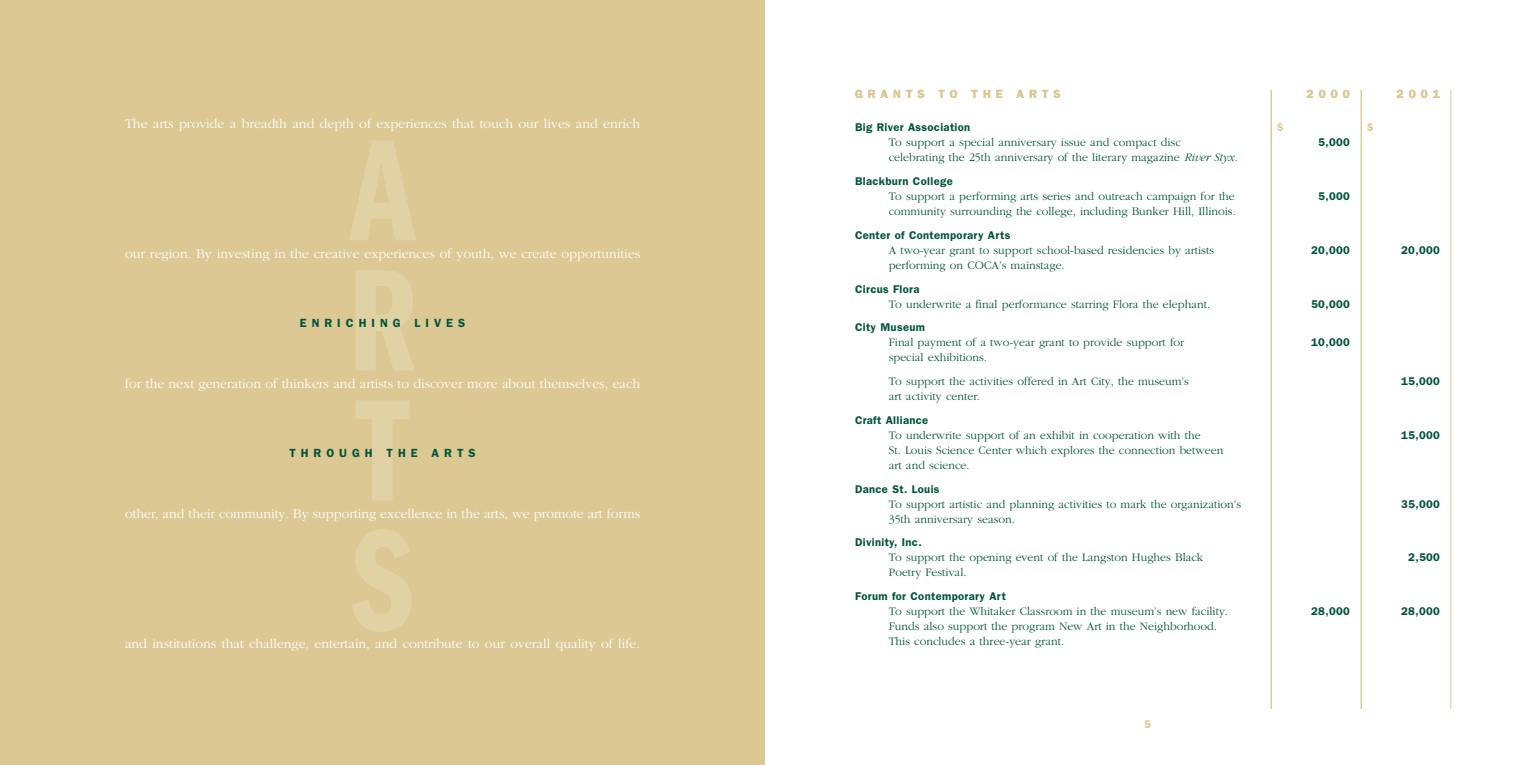
<style>
.page{position:relative;width:1530px;height:765px;background:#fff}
.page>*{position:absolute;margin:0;border:0;box-sizing:border-box;transform-origin:0 0}
.t1{font:300 13.75px "Garamond";color:#fff}
.t2{font:300 11.88px/15px "Garamond";color:#00543c}
.t3{font:600 11.88px "Franklin Gothic";letter-spacing:.42em;color:#00543c}
.t4{font:600 11.88px "Franklin Gothic";letter-spacing:.42em;color:#dbc893}
.t5{font:600 11.25px "Franklin Gothic";letter-spacing:.03em;color:#00543c}
.t6{font:600 11.25px "Franklin Gothic";color:#dbc893}
.s1{font-style:italic}
</style>
<div class="page">
<div style="left:0;top:0;width:765px;height:765px;background:#dbc893"></div>
<hr style="left:1451px;top:90px;width:1px;height:619px;background:#dbc893">
<hr style="left:1361px;top:90px;width:1px;height:619px;background:#dbc893">
<hr style="left:1271px;top:90px;width:1px;height:619px;background:#dbc893">
<p class="t4" style="left:855px;top:87px;width:207px">GRANTS TO THE ARTS</p>
<p class="t4" style="left:1307px;top:87px;width:45px">2000</p>
<p class="t4" style="left:1397px;top:87px;width:45px">2001</p>
<p class="t1" style="left:125px;top:115px;width:517px">The arts provide a breadth and depth of experiences that touch our lives and enrich</p>
<p class="t6" style="left:1277px;top:121px;width:8px">$</p>
<p class="t6" style="left:1367px;top:121px;width:8px">$</p>
<p class="t5" style="left:855px;top:121px;width:117px">Big River Association</p>
<p class="t2" style="left:889px;top:135px;width:294px">To support a special anniversary issue and compact disc</p>
<p class="t5" style="left:1318px;top:136px;width:33px">5,000</p>
<p class="t2" style="left:889px;top:150px;width:350px">celebrating the 25th anniversary of the literary magazine <span class="s1">River Styx.</span></p>
<p class="t5" style="left:855px;top:175px;width:99px">Blackburn College</p>
<p class="t2" style="left:889px;top:189px;width:348px">To support a performing arts series and outreach campaign for the</p>
<p class="t5" style="left:1318px;top:190px;width:33px">5,000</p>
<p class="t2" style="left:889px;top:204px;width:349px">community surrounding the college, including Bunker Hill, Illinois.</p>
<p class="t5" style="left:855px;top:229px;width:157px">Center of Contemporary Arts</p>
<p class="t2" style="left:889px;top:242px;width:327px">A two-year grant to support school-based residencies by artists</p>
<p class="t5" style="left:1311px;top:244px;width:40px">20,000</p>
<p class="t5" style="left:1401px;top:244px;width:40px">20,000</p>
<p class="t2" style="left:889px;top:257px;width:177px">performing on COCA’s mainstage.</p>
<p class="t5" style="left:855px;top:282px;width:66px">Circus Flora</p>
<p class="t2" style="left:889px;top:296px;width:323px">To underwrite a final performance starring Flora the elephant.</p>
<p class="t5" style="left:1311px;top:297px;width:40px">50,000</p>
<p class="t5" style="left:855px;top:321px;width:72px">City Museum</p>
<p class="t2" style="left:889px;top:335px;width:297px">Final payment of a two-year grant to provide support for</p>
<p class="t5" style="left:1311px;top:336px;width:40px">10,000</p>
<p class="t2" style="left:889px;top:345px;width:302px;line-height:23.8px">special exhibitions.<br>To support the activities offered in Art City, the museum’s</p>
<p class="t1" style="left:125px;top:245px;width:517px">our region. By investing in the creative experiences of youth, we create opportunities</p>
<p class="t3" style="left:300px;top:316px;width:167px">ENRICHING LIVES</p>
<p class="t5" style="left:1401px;top:375px;width:40px">15,000</p>
<p class="t1" style="left:125px;top:375px;width:517px">for the next generation of thinkers and artists to discover more about themselves, each</p>
<p class="t2" style="left:889px;top:389px;width:93px">art activity center.</p>
<p class="t5" style="left:855px;top:414px;width:75px">Craft Alliance</p>
<p class="t2" style="left:889px;top:427px;width:313px">To underwrite support of an exhibit in cooperation with the</p>
<p class="t5" style="left:1401px;top:429px;width:40px">15,000</p>
<p class="t2" style="left:889px;top:442px;width:336px">St. Louis Science Center which explores the connection between art and science.</p>
<p class="t5" style="left:855px;top:482px;width:86px">Dance St. Louis</p>
<p class="t2" style="left:889px;top:496px;width:354px">To support artistic and planning activities to mark the organization’s</p>
<p class="t5" style="left:1401px;top:497px;width:40px">35,000</p>
<p class="t2" style="left:889px;top:511px;width:128px">35th anniversary season.</p>
<p class="t5" style="left:855px;top:536px;width:68px">Divinity, Inc.</p>
<p class="t2" style="left:889px;top:550px;width:316px">To support the opening event of the Langston Hughes Black</p>
<p class="t5" style="left:1408px;top:551px;width:33px">2,500</p>
<p class="t2" style="left:889px;top:565px;width:79px">Poetry Festival.</p>
<p class="t5" style="left:855px;top:590px;width:152px">Forum for Contemporary Art</p>
<p class="t2" style="left:889px;top:604px;width:341px">To support the Whitaker Classroom in the museum’s new facility.</p>
<p class="t5" style="left:1311px;top:605px;width:40px">28,000</p>
<p class="t5" style="left:1401px;top:605px;width:40px">28,000</p>
<p class="t2" style="left:889px;top:619px;width:330px">Funds also support the program New Art in the Neighborhood.<br>This concludes a three-year grant.</p>
<p class="t3" style="left:289px;top:446px;width:188px">THROUGH THE ARTS</p>
<p class="t1" style="left:125px;top:505px;width:517px">other, and their community. By supporting excellence in the arts, we promote art forms</p>
<p class="t1" style="left:125px;top:635px;width:516px">and institutions that challenge, entertain, and contribute to our overall quality of life.</p>
<p class="t6" style="left:1144px;top:717px;width:8px">5</p>
</div>
